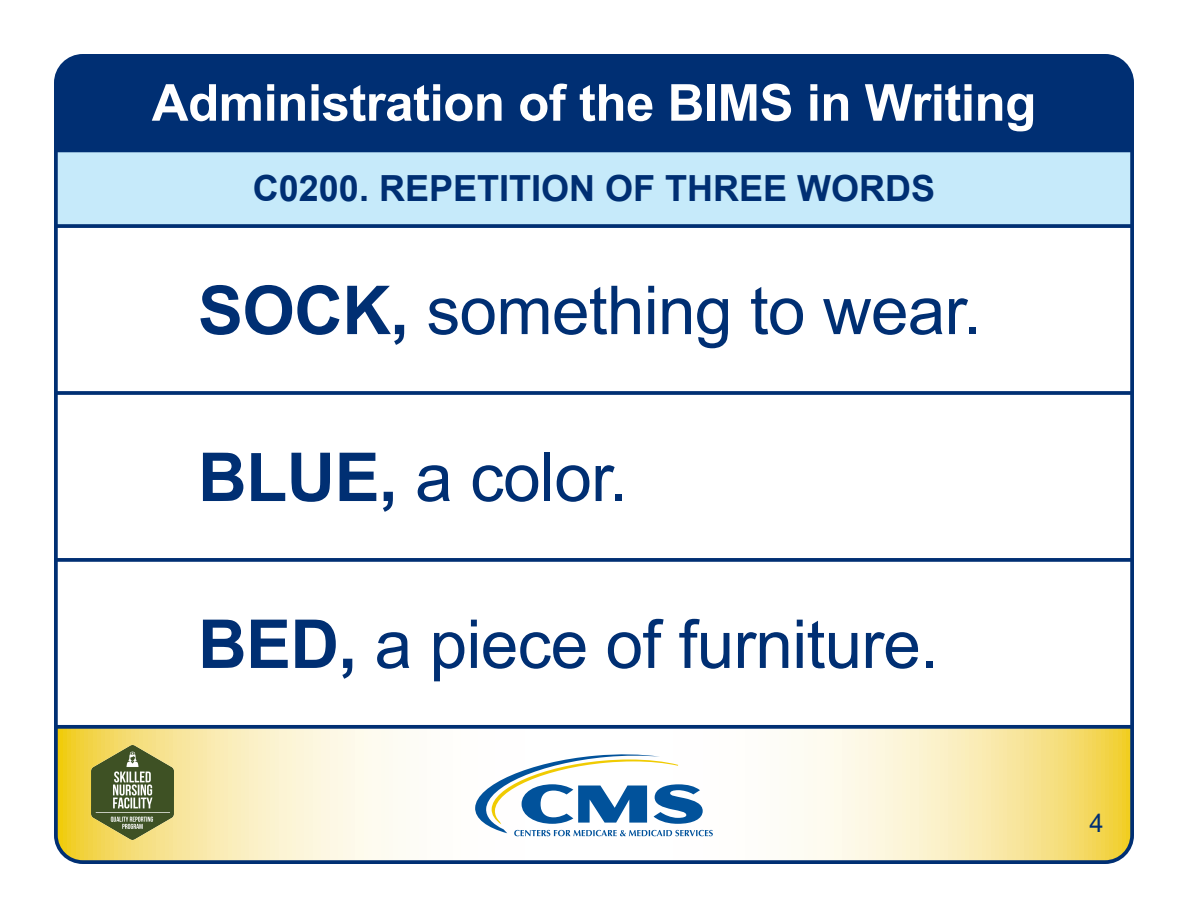
<style>
.page{position:relative;width:1188px;height:918px;background:#fff}
.page>*{position:absolute;margin:0;border:0;box-sizing:border-box;transform-origin:0 0}
.t1{font:67.5px "Arial";letter-spacing:-.01em;color:#002f73}
.t2{font:700 51px "Arial";letter-spacing:-.01em;color:#fff}
.t3{font:700 36px "Arial";color:#002f73}
.t4{font:25.5px "Arial";color:#002f73}
.s1{font-weight:700}
</style>
<div class="page">
<div style="left:56px;top:56px;width:1076px;height:94px;background:#002f73"></div>
<div style="left:56px;top:150px;width:1076px;height:76px;background:#c6eafa"></div>
<svg style="left:59px;top:729px;width:1070px;height:130px"></svg>
<hr style="left:56px;top:148px;width:1076px;height:4px;background:#002f73">
<svg style="left:59px;top:725px;width:1070px;height:4px;background:#113c79"></svg>
<svg style="left:59px;top:224px;width:1070px;height:4px;background:#0c3a7b"></svg>
<svg style="left:59px;top:391px;width:1070px;height:4px;background:#0f3b7b"></svg>
<svg style="left:59px;top:558px;width:1070px;height:4px;background:#0f3b7b"></svg>
<svg style="left:475px;top:754px;width:238px;height:82px"></svg>
<div style="left:54px;top:54px;width:1080px;height:810px;border:4px solid #002f73;border-radius:27px"></div>
<img style="left:91px;top:745px;width:83px;height:94px">
<p class="t2" style="left:152px;top:74px;width:886px">Administration of the BIMS in Writing</p>
<p class="t3" style="left:253px;top:168px;width:684px">C0200. REPETITION OF THREE WORDS</p>
<p class="t1" style="left:198px;top:272px;width:785px"><span class="s1">SOCK,</span> something to wear.</p>
<p class="t1" style="left:198px;top:439px;width:432px"><span class="s1">BLUE,</span> a color.</p>
<p class="t1" style="left:198px;top:606px;width:742px"><span class="s1">BED,</span> a piece of furniture.</p>
<p class="t4" style="left:1089px;top:805px;width:16px">4</p>
</div>
